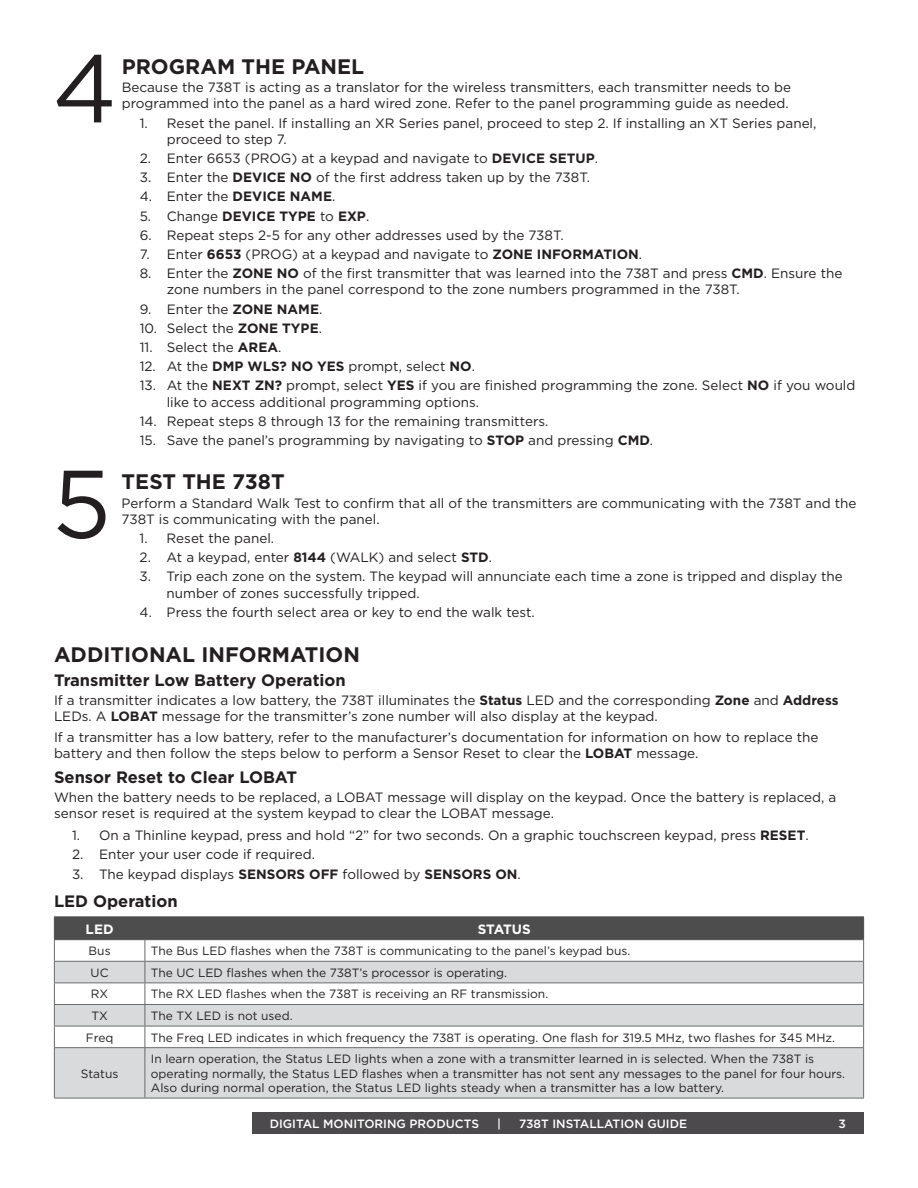
<style>
.page{position:relative;width:918px;height:1188px;background:#fff}
.page>*{position:absolute;margin:0;border:0;box-sizing:border-box;transform-origin:0 0}
.t1{font:96px "Gotham";color:#231f20}
.t2{font:700 21px "Gotham";color:#231f20}
.Body_text{font:700 16.5px "Gotham";color:#231f20}
.Body_text-2{font:13.5px/16.2px "Gotham";color:#231f20}
.t3{font:700 13.5px "Gotham";color:#231f20}
.t4{font:700 13.5px "Gotham";color:#fff}
.t5{font:12px/14.4px "Gotham";color:#231f20}
.t6{font:500 12px "Gotham";color:#fff}
.s1{font-weight:700}
.s2{font-weight:400}
</style>
<div class="page">
<div style="left:252px;top:1112px;width:612px;height:22px;background:#4c4a4c"></div>
<div style="left:55px;top:1048px;width:808px;height:50px;background:#d9dadc"></div>
<hr style="left:54px;top:916px;width:91px;height:1px;background:#4e4d4e">
<hr style="left:145px;top:916px;width:719px;height:1px;background:#4e4d4e">
<svg style="left:54px;top:917px;width:810px;height:130px"></svg>
<hr style="left:54px;top:1047px;width:91px;height:1px;background:#696b6b">
<hr style="left:54px;top:1048px;width:1px;height:50px;background:#696b6b">
<hr style="left:145px;top:1047px;width:719px;height:1px;background:#696b6b">
<hr style="left:145px;top:1048px;width:1px;height:50px;background:#696b6b">
<hr style="left:863px;top:1048px;width:1px;height:50px;background:#696b6b">
<hr style="left:54px;top:1098px;width:91px;height:1px;background:#696b6b">
<hr style="left:145px;top:1098px;width:719px;height:1px;background:#696b6b">
<p class="t1" style="left:52px;top:27px;width:66px">4</p>
<p class="t1" style="left:52px;top:442px;width:60px">5</p>
<p class="t2" style="left:122px;top:52px;width:244px">PROGRAM THE PANEL</p>
<p class="Body_text-2" style="left:122px;top:79px;width:671px">Because the 738T is acting as a translator for the wireless transmitters, each transmitter needs to be programmed into the panel as a hard wired zone. Refer to the panel programming guide as needed.</p>
<p class="Body_text-2" style="left:167px;top:114px;width:651px;text-indent:-27px">1. Reset the panel. If installing an XR Series panel, proceed to step 2. If installing an XT Series panel, proceed to step 7.</p>
<p class="Body_text-2" style="left:140px;top:150px;width:460px">2. Enter 6653 (PROG) at a keypad and navigate to <span class="s1">DEVICE SETUP</span>.</p>
<p class="Body_text-2" style="left:140px;top:169px;width:452px">3. Enter the <span class="s1">DEVICE NO</span> of the first address taken up by the 738T.</p>
<p class="Body_text-2" style="left:140px;top:188px;width:197px">4. Enter the <span class="s1">DEVICE NAME</span>.</p>
<p class="t3" style="left:140px;top:207px;width:231px"><span class="s2">5. Change</span> DEVICE TYPE <span class="s2">to</span> EXP<span class="s2">.</span></p>
<p class="Body_text-2" style="left:140px;top:227px;width:426px">6. Repeat steps 2-5 for any other addresses used by the 738T.</p>
<p class="Body_text-2" style="left:140px;top:246px;width:504px">7. Enter <span class="s1">6653</span> (PROG) at a keypad and navigate to <span class="s1">ZONE INFORMATION</span>.</p>
<p class="Body_text-2" style="left:167px;top:265px;width:677px;text-indent:-27px">8. Enter the <span class="s1">ZONE NO</span> of the first transmitter that was learned into the 738T and press <span class="s1">CMD</span>. Ensure the zone numbers in the panel correspond to the zone numbers programmed in the 738T.</p>
<p class="Body_text-2" style="left:140px;top:300px;width:184px">9. Enter the <span class="s1">ZONE NAME</span>.</p>
<p class="Body_text-2" style="left:140px;top:320px;width:184px">10. Select the <span class="s1">ZONE TYPE</span>.</p>
<p class="Body_text-2" style="left:140px;top:339px;width:143px">11. Select the <span class="s1">AREA</span>.</p>
<p class="Body_text-2" style="left:140px;top:358px;width:337px">12. At the <span class="s1">DMP WLS? NO YES</span> prompt, select <span class="s1">NO</span>.</p>
<p class="Body_text-2" style="left:167px;top:377px;width:690px;text-indent:-27px">13. At the <span class="s1">NEXT ZN?</span> prompt, select <span class="s1">YES</span> if you are finished programming the zone. Select <span class="s1">NO</span> if you would like to access additional programming options.</p>
<p class="Body_text-2" style="left:140px;top:413px;width:410px">14. Repeat steps 8 through 13 for the remaining transmitters.</p>
<p class="Body_text-2" style="left:140px;top:432px;width:515px">15. Save the panel’s programming by navigating to <span class="s1">STOP</span> and pressing <span class="s1">CMD</span>.</p>
<p class="t2" style="left:122px;top:468px;width:165px">TEST THE 738T</p>
<p class="Body_text-2" style="left:122px;top:494px;width:736px">Perform a Standard Walk Test to confirm that all of the transmitters are communicating with the 738T and the<br>738T is communicating with the panel.</p>
<p class="Body_text-2" style="left:140px;top:530px;width:136px">1. Reset the panel.</p>
<p class="Body_text-2" style="left:140px;top:549px;width:354px">2. At a keypad, enter <span class="s1">8144</span> (WALK) and select <span class="s1">STD</span>.</p>
<p class="Body_text-2" style="left:167px;top:568px;width:678px;text-indent:-27px">3. Trip each zone on the system. The keypad will annunciate each time a zone is tripped and display the number of zones successfully tripped.</p>
<p class="Body_text-2" style="left:140px;top:604px;width:397px">4. Press the fourth select area or key to end the walk test.</p>
<p class="t2" style="left:54px;top:640px;width:307px">ADDITIONAL INFORMATION</p>
<p class="Body_text" style="left:54px;top:669px;width:293px">Transmitter Low Battery Operation</p>
<p class="Body_text-2" style="left:54px;top:692px;width:786px">If a transmitter indicates a low battery, the 738T illuminates the <span class="s1">Status</span> LED and the corresponding <span class="s1">Zone</span> and <span class="s1">Address<br></span>LEDs. A <span class="s1">LOBAT</span> message for the transmitter’s zone number will also display at the keypad.</p>
<p class="Body_text-2" style="left:54px;top:729px;width:766px">If a transmitter has a low battery, refer to the manufacturer’s documentation for information on how to replace the battery and then follow the steps below to perform a Sensor Reset to clear the <span class="s1">LOBAT</span> message.</p>
<p class="Body_text" style="left:54px;top:766px;width:245px">Sensor Reset to Clear LOBAT</p>
<p class="Body_text-2" style="left:54px;top:789px;width:784px">When the battery needs to be replaced, a LOBAT message will display on the keypad. Once the battery is replaced, a sensor reset is required at the system keypad to clear the LOBAT message.</p>
<p class="Body_text-2" style="left:72px;top:827px;width:738px">1. On a Thinline keypad, press and hold “2” for two seconds. On a graphic touchscreen keypad, press <span class="s1">RESET</span>.</p>
<p class="Body_text-2" style="left:72px;top:846px;width:244px">2. Enter your user code if required.</p>
<p class="Body_text-2" style="left:72px;top:866px;width:450px">3. The keypad displays <span class="s1">SENSORS OFF</span> followed by <span class="s1">SENSORS ON</span>.</p>
<p class="Body_text" style="left:54px;top:891px;width:125px">LED Operation</p>
<p class="t4" style="left:86px;top:920px;width:29px">LED</p>
<p class="t4" style="left:478px;top:920px;width:55px">STATUS</p>
<p class="t5" style="left:89px;top:944px;width:24px">Bus</p>
<p class="t5" style="left:151px;top:944px;width:481px">The Bus LED flashes when the 738T is communicating to the panel’s keypad bus.</p>
<p class="t5" style="left:91px;top:965px;width:20px">UC</p>
<p class="t5" style="left:151px;top:965px;width:358px">The UC LED flashes when the 738T’s processor is operating.</p>
<p class="t5" style="left:91px;top:987px;width:19px">RX</p>
<p class="t5" style="left:151px;top:987px;width:399px">The RX LED flashes when the 738T is receiving an RF transmission.</p>
<p class="t5" style="left:91px;top:1008px;width:18px">TX</p>
<p class="t5" style="left:151px;top:1008px;width:143px">The TX LED is not used.</p>
<p class="t5" style="left:86px;top:1030px;width:29px">Freq</p>
<p class="t5" style="left:151px;top:1030px;width:686px">The Freq LED indicates in which frequency the 738T is operating. One flash for 319.5 MHz, two flashes for 345 MHz.</p>
<p class="t5" style="left:81px;top:1066px;width:39px">Status</p>
<p class="t5" style="left:151px;top:1052px;width:696px">In learn operation, the Status LED lights when a zone with a transmitter learned in is selected. When the 738T is operating normally, the Status LED flashes when a transmitter has not sent any messages to the panel for four hours.<br>Also during normal operation, the Status LED lights steady when a transmitter has a low battery.</p>
<p class="t6" style="left:270px;top:1115px;width:211px">DIGITAL MONITORING PRODUCTS</p>
<p class="t6" style="left:497px;top:1115px;width:5px">|</p>
<p class="t6" style="left:519px;top:1115px;width:170px">738T INSTALLATION GUIDE</p>
<p class="t6" style="left:838px;top:1115px;width:9px">3</p>
</div>
